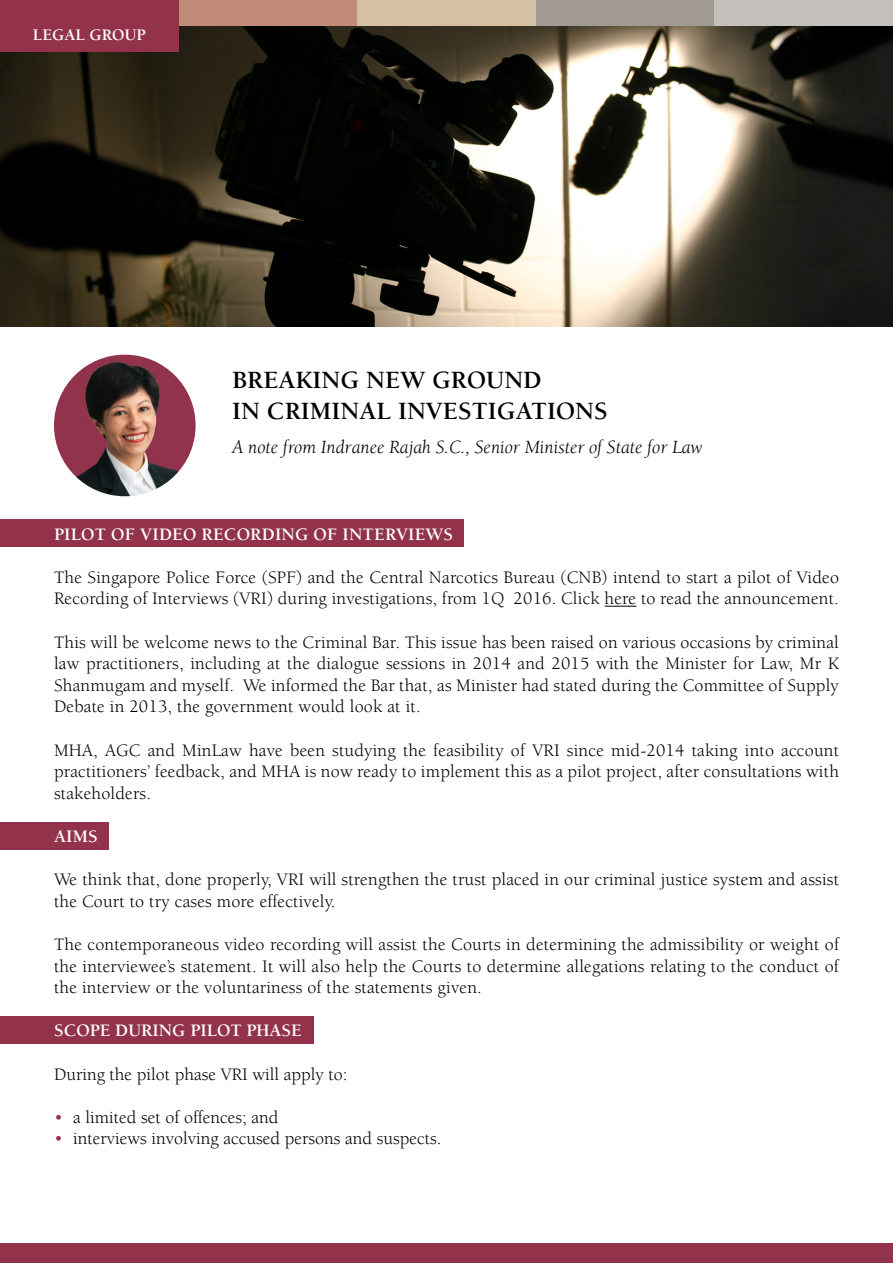
<style>
.page{position:relative;width:893px;height:1263px;background:#fff}
.page>*{position:absolute;margin:0;border:0;box-sizing:border-box;transform-origin:0 0}
.t1{font:700 25.5px/30.6px "Berkeley Std";color:#000}
.t2{font:italic 19.2px "Berkeley Std";color:#000}
.t3{font:18px/21.6px "Berkeley Std";letter-spacing:.01em;color:#000;text-align:justify}
.t4{font:700 18px "Berkeley Std";letter-spacing:.01em;color:#fff}
.t5{font:700 16.65px "Berkeley Std";color:#fff}
.s1{color:#92334b}
</style>
<div class="page">
<div style="left:0;top:1244px;width:893px;height:19px;background:#92334b"></div>
<div style="left:0;top:822px;width:108px;height:27px;background:#92334b"></div>
<div style="left:0;top:519px;width:463px;height:28px;background:#92334b"></div>
<div style="left:0;top:1016px;width:314px;height:28px;background:#92334b"></div>
<img style="left:0;top:26px;width:893px;height:301px">
<div style="left:357px;top:0;width:179px;height:26px;background:#d4c0a2"></div>
<div style="left:179px;top:0;width:178px;height:26px;background:#c18977"></div>
<div style="left:536px;top:0;width:178px;height:26px;background:#a19a93"></div>
<div style="left:714px;top:0;width:179px;height:26px;background:#c5c0bc"></div>
<hr style="left:605px;top:606px;width:31px;height:1px;background:#000">
<img style="left:54px;top:355px;width:142px;height:141px;border-radius:71px">
<div style="left:0;top:0;width:179px;height:51px;background:#92334b"></div>
<p class="t5" style="left:33px;top:26px;width:114px">LEGAL GROUP</p>
<h1 class="t1" style="left:232px;top:365px;width:377px">BREAKING NEW GROUND<br>IN CRIMINAL INVESTIGATIONS</h1>
<p class="t2" style="left:232px;top:437px;width:472px">A note from Indranee Rajah S.C., Senior Minister of State for Law</p>
<p class="t4" style="left:54px;top:524px;width:22px">PILOT</p>
<p class="t4" style="left:111px;top:524px;width:53px">OF VIDEO</p>
<p class="t4" style="left:202px;top:524px;width:25px">RECORDING</p>
<p class="t4" style="left:314px;top:524px;width:48px">OF INTERVIEWS</p>
<p class="t3" style="left:54px;top:567px;width:786px">The Singapore Police Force (SPF) and the Central Narcotics Bureau (CNB) intend to start a pilot of Video<br>Recording of Interviews (VRI) during investigations, from 1Q 2016. Click here to read the announcement.</p>
<p class="t3" style="left:54px;top:631px;width:787px">This will be welcome news to the Criminal Bar. This issue has been raised on various occasions by criminal law practitioners, including at the dialogue sessions in 2014 and 2015 with the Minister for Law, Mr K Shanmugam and myself. We informed the Bar that, as Minister had stated during the Committee of Supply Debate in 2013, the government would look at it.</p>
<p class="t3" style="left:54px;top:739px;width:786px">MHA, AGC and MinLaw have been studying the feasibility of VRI since mid-2014 taking into account practitioners’ feedback, and MHA is now ready to implement this as a pilot project, after consultations with stakeholders.</p>
<p class="t4" style="left:54px;top:827px;width:24px">AIMS</p>
<p class="t3" style="left:54px;top:869px;width:787px">We think that, done properly, VRI will strengthen the trust placed in our criminal justice system and assist the Court to try cases more effectively.</p>
<p class="t3" style="left:54px;top:934px;width:786px">The contemporaneous video recording will assist the Courts in determining the admissibility or weight of the interviewee’s statement. It will also help the Courts to determine allegations relating to the conduct of the interview or the voluntariness of the statements given.</p>
<p class="t4" style="left:54px;top:1021px;width:22px">SCOPE</p>
<p class="t4" style="left:115px;top:1021px;width:13px">DURING</p>
<p class="t4" style="left:190px;top:1021px;width:22px">PILOT</p>
<p class="t4" style="left:247px;top:1021px;width:35px">PHASE</p>
<p class="t3" style="left:54px;top:1063px;width:295px">During the pilot phase VRI will apply to:</p>
<p class="t3" style="left:54px;top:1107px;width:226px"><span class="s1">•</span> a limited set of offences; and</p>
<p class="t3" style="left:54px;top:1128px;width:389px"><span class="s1">•</span> interviews involving accused persons and suspects.</p>
</div>
